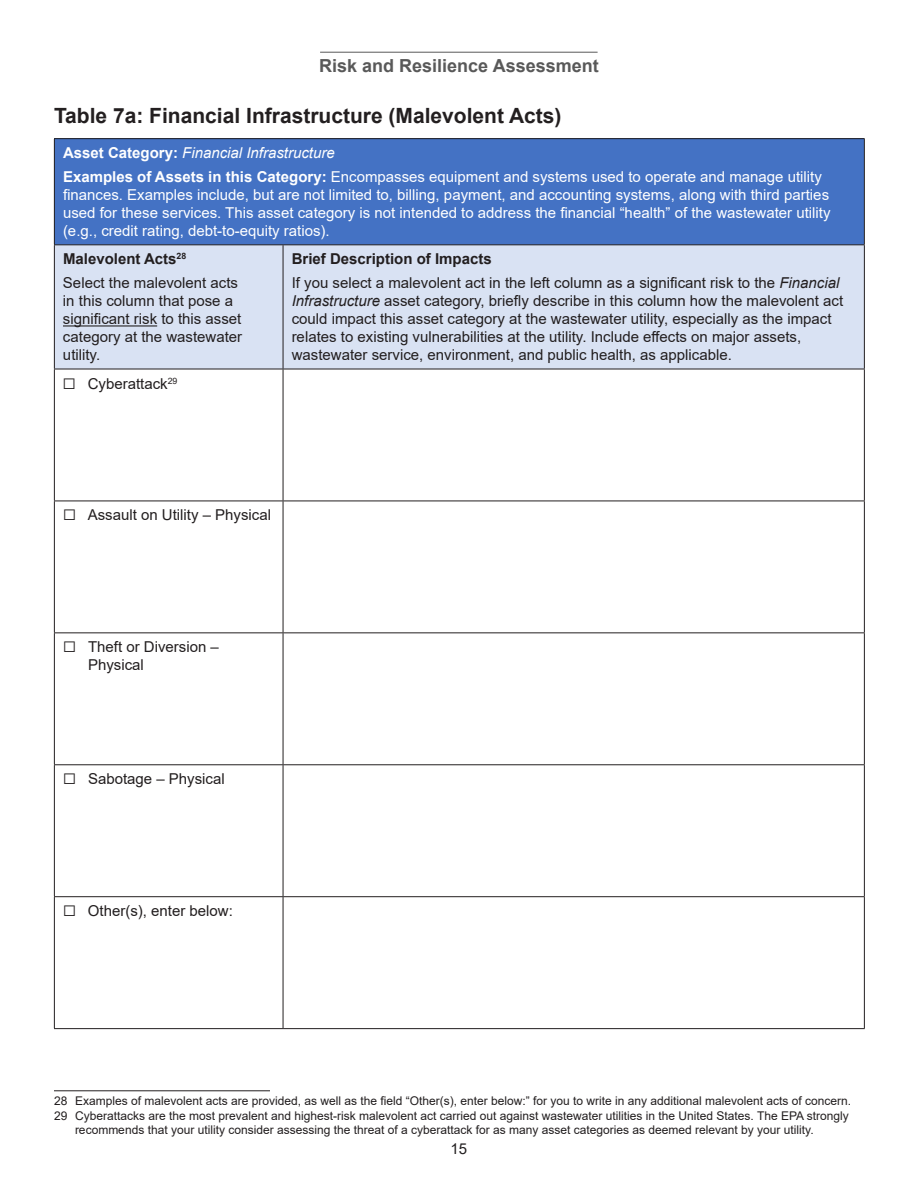
<style>
.page{position:relative;width:918px;height:1188px;background:#fff}
.page>*{position:absolute;margin:0;border:0;box-sizing:border-box;transform-origin:0 0}
.heading_1{font:700 21px "Arial";color:#231f20}
.t1{font:700 18px "Arial";color:#595959}
.t2{font:15px/18px "Arial";color:#221e1f}
.t3{font:15px/18px "Arial";color:#fff}
.t4{font:700 15px "Arial";color:#221e1f}
.t5{font:italic 15px "Arial";color:#fff}
.footnotes{font:12px/14.4px "Arial";color:#221e1f}
.s1{font-weight:700;font-style:normal}
.s2{font-weight:700}
.s3{font-style:italic}
</style>
<div class="page">
<hr style="left:320px;top:52px;width:278px;height:1px;background:#595959">
<div style="left:54px;top:139px;width:810px;height:106px;background:#4472c4"></div>
<div style="left:55px;top:245px;width:809px;height:124px;background:#d9e2f3"></div>
<svg style="left:55px;top:370px;width:809px;height:658px"></svg>
<hr style="left:54px;top:139px;width:1px;height:105px;background:#231f20">
<hr style="left:54px;top:245px;width:1px;height:124px;background:#231f20">
<hr style="left:54px;top:369px;width:1px;height:132px;background:#231f20">
<hr style="left:54px;top:501px;width:1px;height:131px;background:#231f20">
<hr style="left:54px;top:138px;width:229px;height:1px;background:#231f20">
<hr style="left:283px;top:138px;width:582px;height:1px;background:#231f20">
<hr style="left:864px;top:139px;width:1px;height:105px;background:#231f20">
<hr style="left:283px;top:245px;width:1px;height:124px;background:#231f20">
<hr style="left:864px;top:245px;width:1px;height:124px;background:#231f20">
<hr style="left:283px;top:369px;width:1px;height:132px;background:#231f20">
<hr style="left:864px;top:369px;width:1px;height:132px;background:#231f20">
<hr style="left:283px;top:501px;width:1px;height:131px;background:#231f20">
<hr style="left:864px;top:501px;width:1px;height:131px;background:#231f20">
<hr style="left:54px;top:244px;width:229px;height:1px;background:#231f20">
<hr style="left:283px;top:244px;width:582px;height:1px;background:#231f20">
<hr style="left:54px;top:369px;width:229px;height:1px;background:#231f20">
<hr style="left:283px;top:369px;width:582px;height:1px;background:#231f20">
<hr style="left:54px;top:501px;width:229px;height:1px;background:#231f20">
<hr style="left:283px;top:501px;width:582px;height:1px;background:#231f20">
<hr style="left:54px;top:633px;width:1px;height:131px;background:#231f20">
<hr style="left:54px;top:765px;width:1px;height:131px;background:#231f20">
<hr style="left:54px;top:632px;width:229px;height:1px;background:#231f20">
<hr style="left:283px;top:632px;width:582px;height:1px;background:#231f20">
<hr style="left:283px;top:633px;width:1px;height:131px;background:#231f20">
<hr style="left:864px;top:633px;width:1px;height:131px;background:#231f20">
<hr style="left:283px;top:765px;width:1px;height:131px;background:#231f20">
<hr style="left:864px;top:765px;width:1px;height:131px;background:#231f20">
<hr style="left:54px;top:764px;width:229px;height:1px;background:#231f20">
<hr style="left:283px;top:764px;width:582px;height:1px;background:#231f20">
<hr style="left:54px;top:896px;width:229px;height:1px;background:#231f20">
<hr style="left:283px;top:896px;width:582px;height:1px;background:#231f20">
<hr style="left:54px;top:1028px;width:229px;height:1px;background:#231f20">
<hr style="left:283px;top:1028px;width:582px;height:1px;background:#231f20">
<hr style="left:54px;top:897px;width:1px;height:131px;background:#231f20">
<hr style="left:283px;top:897px;width:1px;height:131px;background:#231f20">
<hr style="left:864px;top:897px;width:1px;height:131px;background:#231f20">
<hr style="left:63px;top:325px;width:94px;height:2px;background:#231f20">
<hr style="left:54px;top:1090px;width:216px;height:1px;background:#231f20">
<p class="t1" style="left:319px;top:53px;width:281px">Risk and Resilience Assessment</p>
<p class="heading_1" style="left:54px;top:101px;width:509px">Table 7a: Financial Infrastructure (Malevolent Acts)</p>
<p class="t5" style="left:63px;top:143px;width:273px"><span class="s1">Asset Category:</span> Financial Infrastructure</p>
<p class="t3" style="left:63px;top:168px;width:769px"><span class="s2">Examples of Assets in this Category:</span> Encompasses equipment and systems used to operate and manage utility finances. Examples include, but are not limited to, billing, payment, and accounting systems, along with third parties used for these services. This asset category is not intended to address the financial “health” of the wastewater utility (e.g., credit rating, debt-to-equity ratios).</p>
<p class="t4" style="left:63px;top:249px;width:125px">Malevolent Acts<sup>28</sup></p>
<p class="t2" style="left:63px;top:274px;width:181px">Select the malevolent acts in this column that pose a significant risk to this asset category at the wastewater utility.</p>
<p class="t4" style="left:292px;top:249px;width:202px">Brief Description of Impacts</p>
<p class="t2" style="left:292px;top:274px;width:553px">If you select a malevolent act in the left column as a significant risk to the <span class="s3">Financial Infrastructure</span> asset category, briefly describe in this column how the malevolent act could impact this asset category at the wastewater utility, especially as the impact relates to existing vulnerabilities at the utility. Include effects on major assets, wastewater service, environment, and public health, as applicable.</p>
<p class="t2" style="left:63px;top:374px;width:116px">☐ Cyberattack<sup>29</sup></p>
<p class="t2" style="left:63px;top:506px;width:210px">☐ Assault on Utility – Physical</p>
<p class="t2" style="left:88px;top:638px;width:132px;text-indent:-25px">☐ Theft or Diversion –<br>Physical</p>
<p class="t2" style="left:63px;top:770px;width:163px">☐ Sabotage – Physical</p>
<p class="t2" style="left:63px;top:902px;width:171px">☐ Other(s), enter below:</p>
<p class="footnotes" style="left:54px;top:1094px;width:799px">28 Examples of malevolent acts are provided, as well as the field “Other(s), enter below:” for you to write in any additional malevolent acts of concern.</p>
<p class="footnotes" style="left:75px;top:1108px;width:775px;text-indent:-21px">29 Cyberattacks are the most prevalent and highest-risk malevolent act carried out against wastewater utilities in the United States. The EPA strongly recommends that your utility consider assessing the threat of a cyberattack for as many asset categories as deemed relevant by your utility.</p>
<p class="t2" style="left:451px;top:1140px;width:18px">15</p>
</div>
